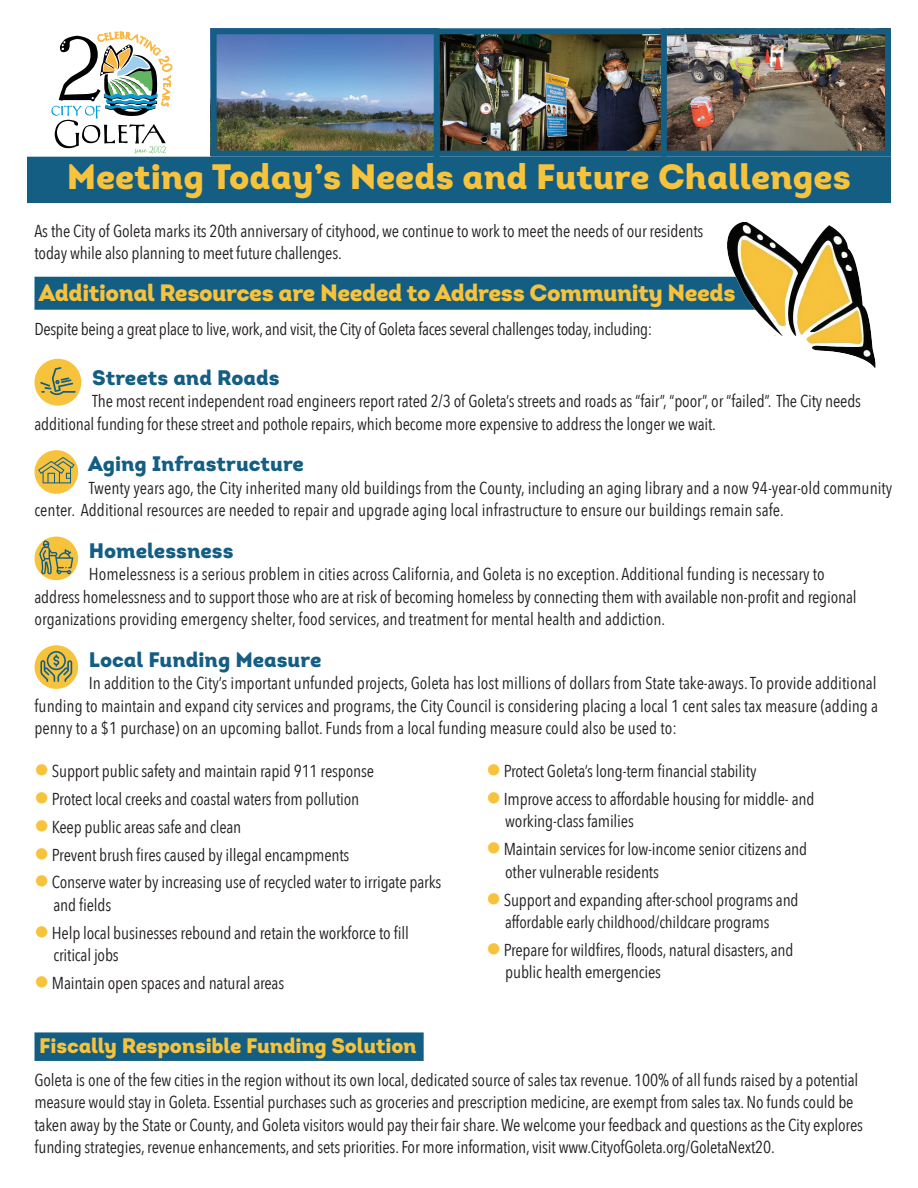
<style>
.page{position:relative;width:918px;height:1188px;background:#fff}
.page>*{position:absolute;margin:0;border:0;box-sizing:border-box;transform-origin:0 0}
.t1{font:35.25px "Intro Black Alt";color:#f8c33c}
.t2{font:23.7px "Intro Black Alt";letter-spacing:-.02em;color:#f8c33c}
.t3{font:21px "Intro Black Alt";color:#145e84}
.t4{font:21px "Intro Black Alt";letter-spacing:-.01em;color:#f8c33c}
.t5{font:17.25px/22.5px "Avenir Next Condensed";letter-spacing:-.01em;color:#231f20}
.t6{font:16.95px "Avenir Next Condensed";letter-spacing:-.01em;color:#231f20}
.s1{color:#f8c33c}
</style>
<div class="page">
<div style="left:27px;top:157px;width:864px;height:46px;background:#145e84"></div>
<svg style="left:51px;top:32px;width:121px;height:121px"></svg>
<div style="left:34px;top:277px;width:722px;height:33px;background:#145e84"></div>
<div style="left:34px;top:359px;width:47px;height:47px;background:#f8c33c;border-radius:50%"></div>
<svg style="left:40px;top:367px;width:36px;height:28px"></svg>
<svg style="left:34px;top:450px;width:44px;height:44px"></svg>
<svg style="left:38px;top:457px;width:37px;height:26px"></svg>
<div style="left:34px;top:537px;width:44px;height:43px;background:#f8c33c;border-radius:50%"></div>
<svg style="left:39px;top:540px;width:34px;height:34px"></svg>
<div style="left:34px;top:645px;width:44px;height:44px;background:#f8c33c;border-radius:50%"></div>
<svg style="left:40px;top:651px;width:32px;height:31px"></svg>
<div style="left:34px;top:1032px;width:390px;height:29px;background:#145e84"></div>
<img style="left:218px;top:35px;width:216px;height:115px">
<img style="left:440px;top:35px;width:221px;height:115px">
<img style="left:667px;top:35px;width:217px;height:115px">
<div style="left:211px;top:28px;width:680px;height:129px;border:6px solid #145e84"></div>
<div style="left:434px;top:29px;width:6px;height:137px;background:#145e84"></div>
<div style="left:661px;top:29px;width:6px;height:128px;background:#145e84"></div>
<img style="left:714px;top:222px;width:162px;height:146px">
<h1 class="t1" style="left:67px;top:154px;width:786px">Meeting Today’s Needs and Future Challenges</h1>
<p class="t5" style="left:34px;top:219px;width:670px">As the City of Goleta marks its 20th anniversary of cityhood, we continue to work to meet the needs of our residents today while also planning to meet future challenges.</p>
<h2 class="t2" style="left:39px;top:277px;width:698px">Additional Resources are Needed to Address Community Needs</h2>
<p class="t5" style="left:34px;top:317px;width:619px">Despite being a great place to live, work, and visit, the City of Goleta faces several challenges today, including:</p>
<p class="t3" style="left:92px;top:364px;width:189px">Streets and Roads</p>
<p class="t5" style="left:35px;top:389px;width:828px;text-indent:58px">The most recent independent road engineers report rated 2/3 of Goleta’s streets and roads as “fair”, “poor”, or “failed”. The City needs additional funding for these street and pothole repairs, which become more expensive to address the longer we wait.</p>
<p class="t3" style="left:88px;top:450px;width:217px">Aging Infrastructure</p>
<p class="t5" style="left:34px;top:476px;width:859px;text-indent:54px">Twenty years ago, the City inherited many old buildings from the County, including an aging library and a now 94-year-old community center. Additional resources are needed to repair and upgrade aging local infrastructure to ensure our buildings remain safe.</p>
<p class="t3" style="left:89px;top:537px;width:146px">Homelessness</p>
<p class="t5" style="left:34px;top:562px;width:824px;text-indent:54px">Homelessness is a serious problem in cities across California, and Goleta is no exception. Additional funding is necessary to address homelessness and to support those who are at risk of becoming homeless by connecting them with available non-profit and regional organizations providing emergency shelter, food services, and treatment for mental health and addiction.</p>
<p class="t3" style="left:89px;top:645px;width:234px">Local Funding Measure</p>
<p class="t5" style="left:34px;top:671px;width:845px;text-align:justify;text-indent:54px">In addition to the City’s important unfunded projects, Goleta has lost millions of dollars from State take-aways. To provide additional funding to maintain and expand city services and programs, the City Council is considering placing a local 1 cent sales tax measure (adding a penny to a $1 purchase) on an upcoming ballot. Funds from a local funding measure could also be used to:</p>
<p class="t5" style="left:34px;top:759px;width:341px"><span class="s1">●</span> Support public safety and maintain rapid 911 response</p>
<p class="t5" style="left:34px;top:787px;width:326px"><span class="s1">●</span> Protect local creeks and coastal waters from pollution</p>
<p class="t5" style="left:34px;top:815px;width:208px"><span class="s1">●</span> Keep public areas safe and clean</p>
<p class="t5" style="left:34px;top:842px;width:316px"><span class="s1">●</span> Prevent brush fires caused by illegal encampments</p>
<p class="t5" style="left:53px;top:870px;width:389px;text-indent:-19px"><span class="s1">●</span> Conserve water by increasing use of recycled water to irrigate parks and fields</p>
<p class="t5" style="left:53px;top:921px;width:357px;text-indent:-19px"><span class="s1">●</span> Help local businesses rebound and retain the workforce to fill critical jobs</p>
<p class="t5" style="left:34px;top:971px;width:251px"><span class="s1">●</span> Maintain open spaces and natural areas</p>
<p class="t5" style="left:486px;top:759px;width:272px"><span class="s1">●</span> Protect Goleta’s long-term financial stability</p>
<p class="t5" style="left:505px;top:787px;width:311px;text-indent:-19px"><span class="s1">●</span> Improve access to affordable housing for middle- and working-class families</p>
<p class="t5" style="left:505px;top:837px;width:304px;text-indent:-19px"><span class="s1">●</span> Maintain services for low-income senior citizens and other vulnerable residents</p>
<p class="t5" style="left:486px;top:887px;width:314px"><span class="s1">●</span> Support and expanding after-school programs and</p>
<p class="t6" style="left:505px;top:908px;width:266px">affordable early childhood/childcare programs</p>
<p class="t5" style="left:505px;top:938px;width:290px;text-indent:-19px"><span class="s1">●</span> Prepare for wildfires, floods, natural disasters, and public health emergencies</p>
<p class="t4" style="left:39px;top:1032px;width:379px">Fiscally Responsible Funding Solution</p>
<p class="t5" style="left:34px;top:1068px;width:830px">Goleta is one of the few cities in the region without its own local, dedicated source of sales tax revenue. 100% of all funds raised by a potential measure would stay in Goleta. Essential purchases such as groceries and prescription medicine, are exempt from sales tax. No funds could be taken away by the State or County, and Goleta visitors would pay their fair share. We welcome your feedback and questions as the City explores funding strategies, revenue enhancements, and sets priorities. For more information, visit www.CityofGoleta.org/GoletaNext20.</p>
</div>
